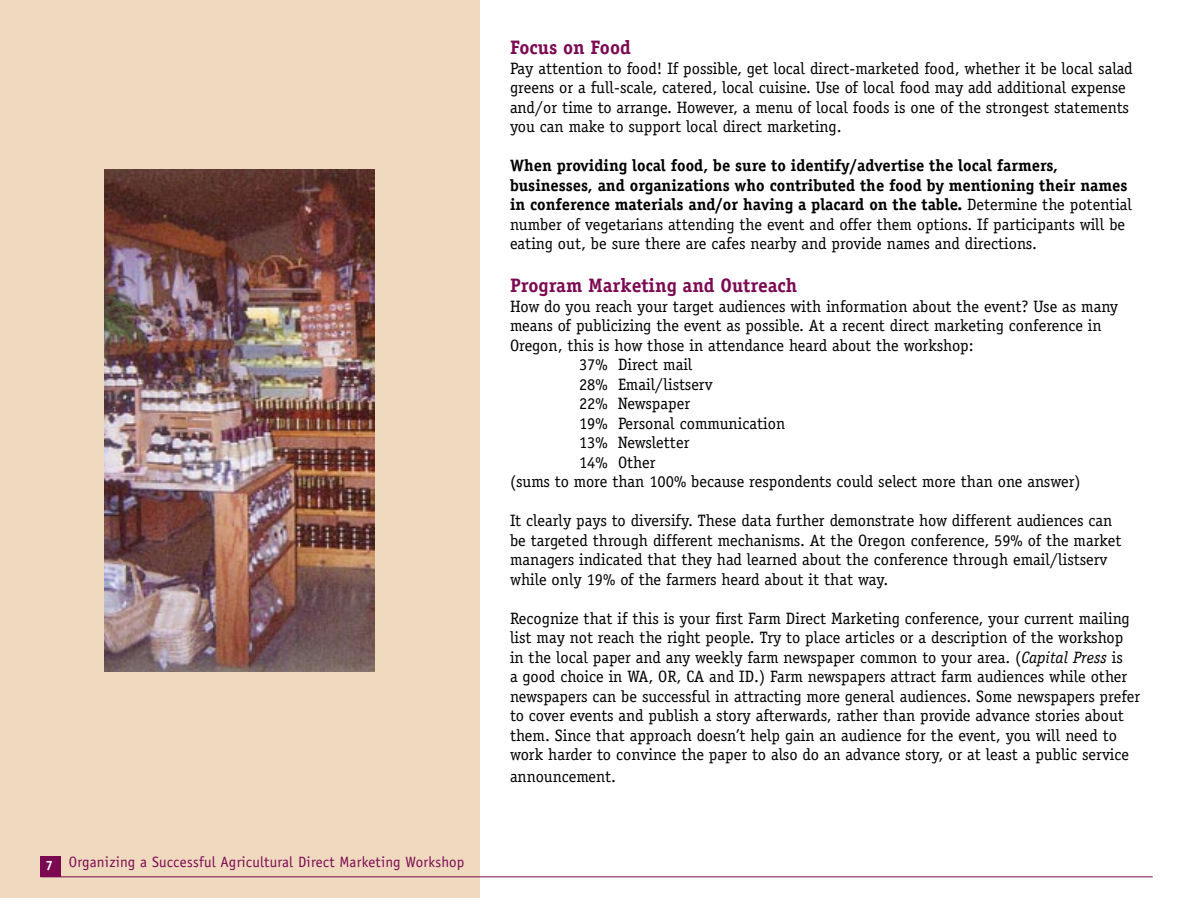
<style>
.page{position:relative;width:1188px;height:918px;background:#fff}
.page>*{position:absolute;margin:0;border:0;box-sizing:border-box;transform-origin:0 0}
.t1{font:700 19.5px "Officina Serif";color:#7b0951}
.t2{font:16.5px/19.5px "Officina Serif";color:#000}
.t3{font:700 16.5px/19.5px "Officina Serif";color:#000}
.t4{font:15px "Officina Sans";letter-spacing:.015em;color:#7b0951}
.s1{font-weight:400}
.s2{font-style:italic}
</style>
<div class="page">
<div style="left:0;top:0;width:479px;height:898px;background:#f0dabf"></div>
<img style="left:105px;top:169px;width:270px;height:503px">
<hr style="left:40px;top:876px;width:1113px;height:1px;background:#7b0951">
<div style="left:40px;top:856px;width:21px;height:21px;background:#7b0951"></div>
<p class="t4" style="left:45px;top:854px;width:420px"><sub>7</sub> Organizing a Successful Agricultural Direct Marketing Workshop</p>
<p class="t1" style="left:510px;top:36px;width:123px">Focus on Food</p>
<p class="t2" style="left:510px;top:59px;width:624px">Pay attention to food! If possible, get local direct-marketed food, whether it be local salad greens or a full-scale, catered, local cuisine. Use of local food may add additional expense and/or time to arrange. However, a menu of local foods is one of the strongest statements you can make to support local direct marketing.</p>
<p class="t3" style="left:510px;top:156px;width:624px">When providing local food, be sure to identify/advertise the local farmers, businesses, and organizations who contributed the food by mentioning their names in conference materials and/or having a placard on the table. <span class="s1">Determine the potential number of vegetarians attending the event and offer them options. If participants will be eating out, be sure there are cafes nearby and provide names and directions.</span></p>
<p class="t1" style="left:510px;top:273px;width:289px">Program Marketing and Outreach</p>
<p class="t2" style="left:510px;top:296px;width:610px">How do you reach your target audiences with information about the event? Use as many</p>
<p class="t2" style="left:510px;top:316px;width:593px">means of publicizing the event as possible. At a recent direct marketing conference in</p>
<p class="t2" style="left:510px;top:335px;width:465px">Oregon, this is how those in attendance heard about the workshop:</p>
<p class="t2" style="left:579px;top:355px;width:115px">37% Direct mail</p>
<p class="t2" style="left:579px;top:374px;width:135px">28% Email/listserv</p>
<p class="t2" style="left:579px;top:394px;width:113px">22% Newspaper</p>
<p class="t2" style="left:579px;top:413px;width:208px">19% Personal communication</p>
<p class="t2" style="left:579px;top:433px;width:112px">13% Newsletter</p>
<p class="t2" style="left:579px;top:452px;width:78px">14% Other</p>
<p class="t2" style="left:510px;top:472px;width:572px">(sums to more than 100% because respondents could select more than one answer)</p>
<p class="t2" style="left:510px;top:511px;width:613px">It clearly pays to diversify. These data further demonstrate how different audiences can be targeted through different mechanisms. At the Oregon conference, 59% of the market managers indicated that they had learned about the conference through email/listserv while only 19% of the farmers heard about it that way.</p>
<p class="t2" style="left:510px;top:608px;width:632px">Recognize that if this is your first Farm Direct Marketing conference, your current mailing list may not reach the right people. Try to place articles or a description of the workshop in the local paper and any weekly farm newspaper common to your area. (<span class="s2">Capital Press</span> is<br>a good choice in WA, OR, CA and ID.) Farm newspapers attract farm audiences while other newspapers can be successful in attracting more general audiences. Some newspapers prefer to cover events and publish a story afterwards, rather than provide advance stories about them. Since that approach doesn’t help gain an audience for the event, you will need to work harder to convince the paper to also do an advance story, or at least a public service</p>
<p class="t2" style="left:510px;top:767px;width:108px">announcement.</p>
</div>
